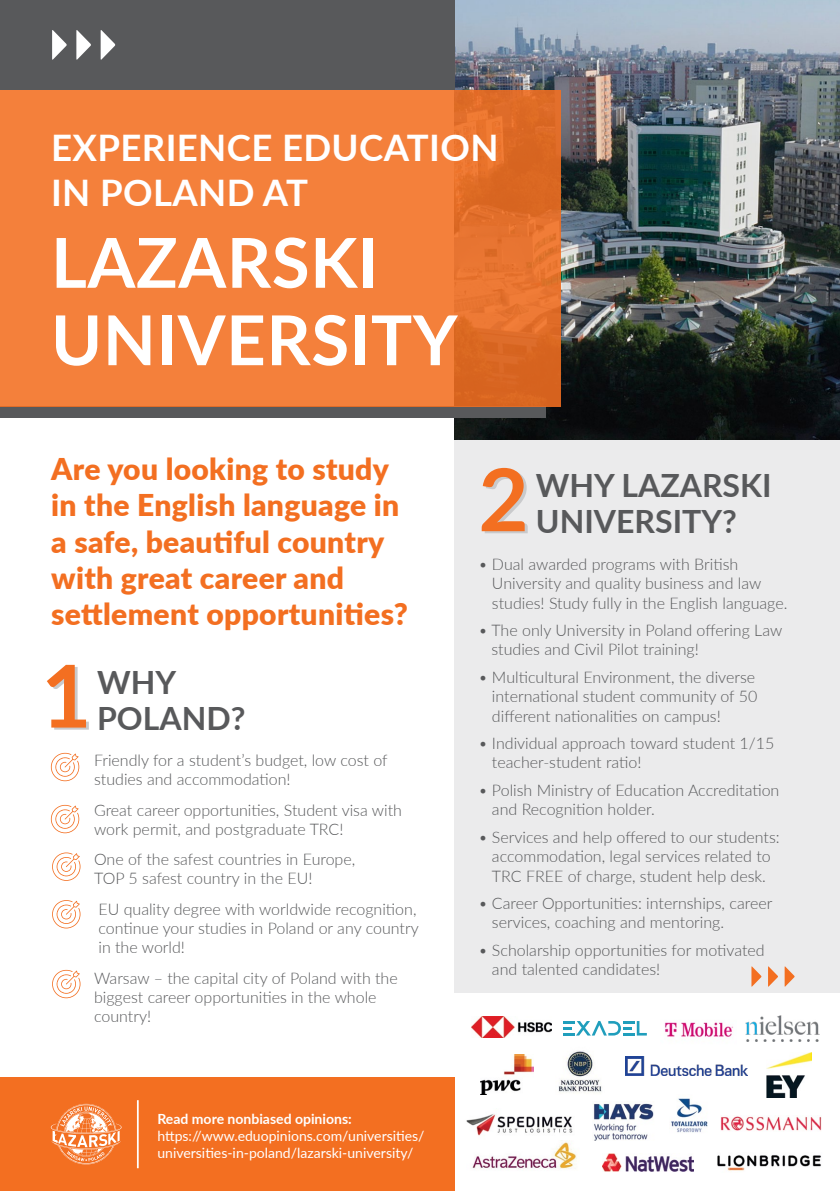
<style>
.page{position:relative;width:840px;height:1191px;background:#fff}
.page>*{position:absolute;margin:0;border:0;box-sizing:border-box;transform-origin:0 0}
.t1{font:700 86.6px "Lato";color:#f36f21}
.t2{font:700 68.8px/77.4px "Lato";letter-spacing:.01em;color:#fff}
.t3{font:700 36.6px/45.2px "Lato";letter-spacing:.01em;color:#fff}
.t4{font:700 32px/36px "Lato";color:#58595b}
.t5{font:900 30px/36px "Lato";letter-spacing:.01em;color:#f36f21}
.t6{font:300 16px/19.2px "Lato";color:#58595b}
.t7{font:14px/16.8px "Lato";color:#fff}
.t8{font:700 14px "Lato";color:#fff}
</style>
<div class="page">
<div style="left:454px;top:0;width:385px;height:1191px;background:#ebebec"></div>
<img style="left:454px;top:0;width:385px;height:439px">
<div style="left:454px;top:993px;width:385px;height:198px;background:#fff"></div>
<img style="left:745px;top:1015px;width:74px;height:26px">
<img style="left:625px;top:1056px;width:122px;height:19px">
<img style="left:480px;top:1054px;width:53px;height:41px">
<img style="left:558px;top:1050px;width:44px;height:43px">
<img style="left:471px;top:1016px;width:79px;height:21px">
<img style="left:717px;top:1155px;width:104px;height:16px">
<img style="left:766px;top:1052px;width:45px;height:45px">
<img style="left:593px;top:1103px;width:61px;height:37px">
<img style="left:720px;top:1116px;width:100px;height:15px">
<img style="left:466px;top:1114px;width:107px;height:22px">
<img style="left:472px;top:1140px;width:105px;height:29px">
<img style="left:671px;top:1098px;width:37px;height:35px">
<img style="left:602px;top:1153px;width:91px;height:18px">
<div style="left:0;top:406px;width:544px;height:12px;background:#58595b"></div>
<div style="left:0;top:1077px;width:454px;height:114px;background:#f36f21"></div>
<div style="left:0;top:0;width:454px;height:90px;background:#58595b"></div>
<svg style="left:0;top:90px;width:560px;height:316px;background:#f07c37"></svg>
<svg style="left:51px;top:1103px;width:70px;height:61px"></svg>
<hr style="left:137px;top:1100px;width:2px;height:68px;background:#fff">
<svg style="left:51px;top:753px;width:28px;height:28px"></svg>
<svg style="left:51px;top:805px;width:28px;height:28px"></svg>
<svg style="left:52px;top:852px;width:28px;height:29px"></svg>
<svg style="left:52px;top:970px;width:28px;height:28px"></svg>
<svg style="left:52px;top:900px;width:28px;height:28px"></svg>
<svg style="left:52px;top:30px;width:15px;height:30px"></svg>
<svg style="left:76px;top:30px;width:15px;height:30px"></svg>
<svg style="left:101px;top:30px;width:14px;height:30px"></svg>
<svg style="left:751px;top:966px;width:10px;height:20px"></svg>
<svg style="left:768px;top:966px;width:9px;height:20px"></svg>
<svg style="left:784px;top:966px;width:10px;height:20px"></svg>
<svg style="left:563px;top:1021px;width:83px;height:14px"></svg>
<img style="left:664px;top:1022px;width:69px;height:15px">
<h3 class="t3" style="left:51px;top:123px;width:448px">EXPERIENCE EDUCATION<br>IN POLAND AT</h3>
<h2 class="t2" style="left:51px;top:221px;width:408px">LAZARSKI<br>UNIVERSITY</h2>
<h3 class="t5" style="left:51px;top:450px;width:358px">Are you looking to study in the English language in a safe, beautiful country with great career and settlement opportunities?</h3>
<h1 class="t1" style="left:41px;top:632px;width:52px">1</h1>
<h3 class="t4" style="left:97px;top:662px;width:81px">WHY</h3>
<h3 class="t4" style="left:97px;top:698px;width:150px">POLAND?</h3>
<p class="t6" style="left:94px;top:750px;width:295px">Friendly for a student’s budget, low cost of studies and accommodation!</p>
<p class="t6" style="left:94px;top:799px;width:309px">Great career opportunities, Student visa with work permit, and postgraduate TRC!</p>
<p class="t6" style="left:94px;top:849px;width:262px">One of the safest countries in Europe,<br>TOP 5 safest country in the EU!</p>
<p class="t6" style="left:98px;top:899px;width:321px">EU quality degree with worldwide recognition, continue your studies in Poland or any country in the world!</p>
<p class="t6" style="left:94px;top:968px;width:305px">Warsaw – the capital city of Poland with the biggest career opportunities in the whole country!</p>
<p class="t8" style="left:157px;top:1108px;width:196px">Read more nonbiased opinions:</p>
<p class="t7" style="left:157px;top:1126px;width:268px">https://www.eduopinions.com/universities/ universities-in-poland/lazarski-university/</p>
<h1 class="t1" style="left:478px;top:436px;width:52px">2</h1>
<h3 class="t4" style="left:535px;top:466px;width:237px">WHY LAZARSKI<br>UNIVERSITY?</h3>
<p class="t6" style="left:491px;top:554px;width:297px;text-indent:-14px">• Dual awarded programs with British<br>University and quality business and law studies! Study fully in the English language.</p>
<p class="t6" style="left:491px;top:620px;width:292px;text-indent:-13px">• The only University in Poland offering Law studies and Civil Pilot training!</p>
<p class="t6" style="left:491px;top:667px;width:267px;text-indent:-14px">• Multicultural Environment, the diverse international student community of 50 different nationalities on campus!</p>
<p class="t6" style="left:491px;top:733px;width:284px;text-indent:-14px">• Individual approach toward student 1/15 teacher-student ratio!</p>
<p class="t6" style="left:491px;top:780px;width:289px;text-indent:-14px">• Polish Ministry of Education Accreditation and Recognition holder.</p>
<p class="t6" style="left:478px;top:827px;width:303px;text-align:center">• Services and help offered to our students: accommodation, legal services related to<br>TRC FREE of charge, student help desk.</p>
<p class="t6" style="left:491px;top:893px;width:282px;text-indent:-14px">• Career Opportunities: internships, career services, coaching and mentoring.</p>
<p class="t6" style="left:491px;top:940px;width:274px;text-indent:-14px">• Scholarship opportunities for motivated and talented candidates!</p>
</div>
